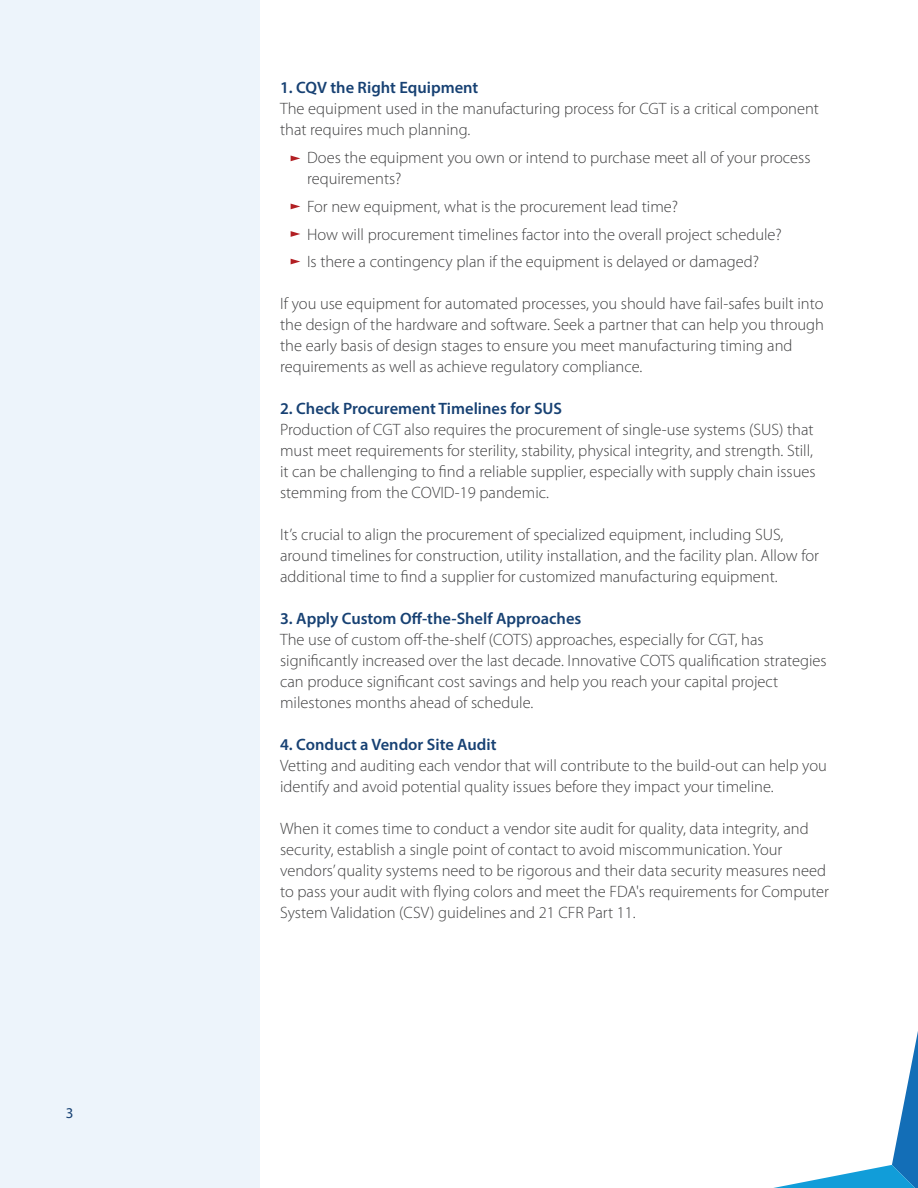
<style>
.page{position:relative;width:918px;height:1188px;background:#fff}
.page>*{position:absolute;margin:0;border:0;box-sizing:border-box;transform-origin:0 0}
.t1{font:300 16.5px/21px "Myriad Pro";color:#404041}
.t2{font:600 16.5px "Myriad Pro";color:#174173}
.t3{font:15px "Myriad Pro";color:#174173}
</style>
<div class="page">
<div style="left:0;top:0;width:260px;height:1188px;background:#edf4fb"></div>
<svg style="left:773px;top:1031px;width:145px;height:157px"></svg>
<svg style="left:291px;top:156px;width:9px;height:5px"></svg>
<svg style="left:291px;top:204px;width:9px;height:5px"></svg>
<svg style="left:291px;top:231px;width:9px;height:6px"></svg>
<svg style="left:291px;top:259px;width:9px;height:5px"></svg>
<p class="t3" style="left:66px;top:1107px;width:9px">3</p>
<p class="t2" style="left:280px;top:81px;width:200px">1. CQV the Right Equipment</p>
<p class="t1" style="left:280px;top:100px;width:540px">The equipment used in the manufacturing process for CGT is a critical component that requires much planning.</p>
<p class="t1" style="left:307px;top:148px;width:505px">Does the equipment you own or intend to purchase meet all of your process requirements?</p>
<p class="t1" style="left:307px;top:194px;width:476px;line-height:27.8px">For new equipment, what is the procurement lead time?<br>How will procurement timelines factor into the overall project schedule?<br>Is there a contingency plan if the equipment is delayed or damaged?</p>
<p class="t1" style="left:280px;top:295px;width:546px">If you use equipment for automated processes, you should have fail-safes built into the design of the hardware and software. Seek a partner that can help you through the early basis of design stages to ensure you meet manufacturing timing and requirements as well as achieve regulatory compliance.</p>
<p class="t2" style="left:280px;top:402px;width:284px">2. Check Procurement Timelines for SUS</p>
<p class="t1" style="left:280px;top:421px;width:537px">Production of CGT also requires the procurement of single-use systems (SUS) that must meet requirements for sterility, stability, physical integrity, and strength. Still, it can be challenging to find a reliable supplier, especially with supply chain issues stemming from the COVID-19 pandemic.</p>
<p class="t1" style="left:280px;top:526px;width:540px">It’s crucial to align the procurement of specialized equipment, including SUS, around timelines for construction, utility installation, and the facility plan. Allow for additional time to find a supplier for customized manufacturing equipment.</p>
<p class="t2" style="left:280px;top:612px;width:303px">3. Apply Custom Off-the-Shelf Approaches</p>
<p class="t1" style="left:280px;top:631px;width:548px">The use of custom off-the-shelf (COTS) approaches, especially for CGT, has significantly increased over the last decade. Innovative COTS qualification strategies can produce significant cost savings and help you reach your capital project milestones months ahead of schedule.</p>
<p class="t2" style="left:280px;top:738px;width:218px">4. Conduct a Vendor Site Audit</p>
<p class="t1" style="left:280px;top:757px;width:548px">Vetting and auditing each vendor that will contribute to the build-out can help you identify and avoid potential quality issues before they impact your timeline.</p>
<p class="t1" style="left:280px;top:820px;width:551px">When it comes time to conduct a vendor site audit for quality, data integrity, and security, establish a single point of contact to avoid miscommunication. Your vendors’ quality systems need to be rigorous and their data security measures need to pass your audit with flying colors and meet the FDA's requirements for Computer System Validation (CSV) guidelines and 21 CFR Part 11.</p>
</div>
